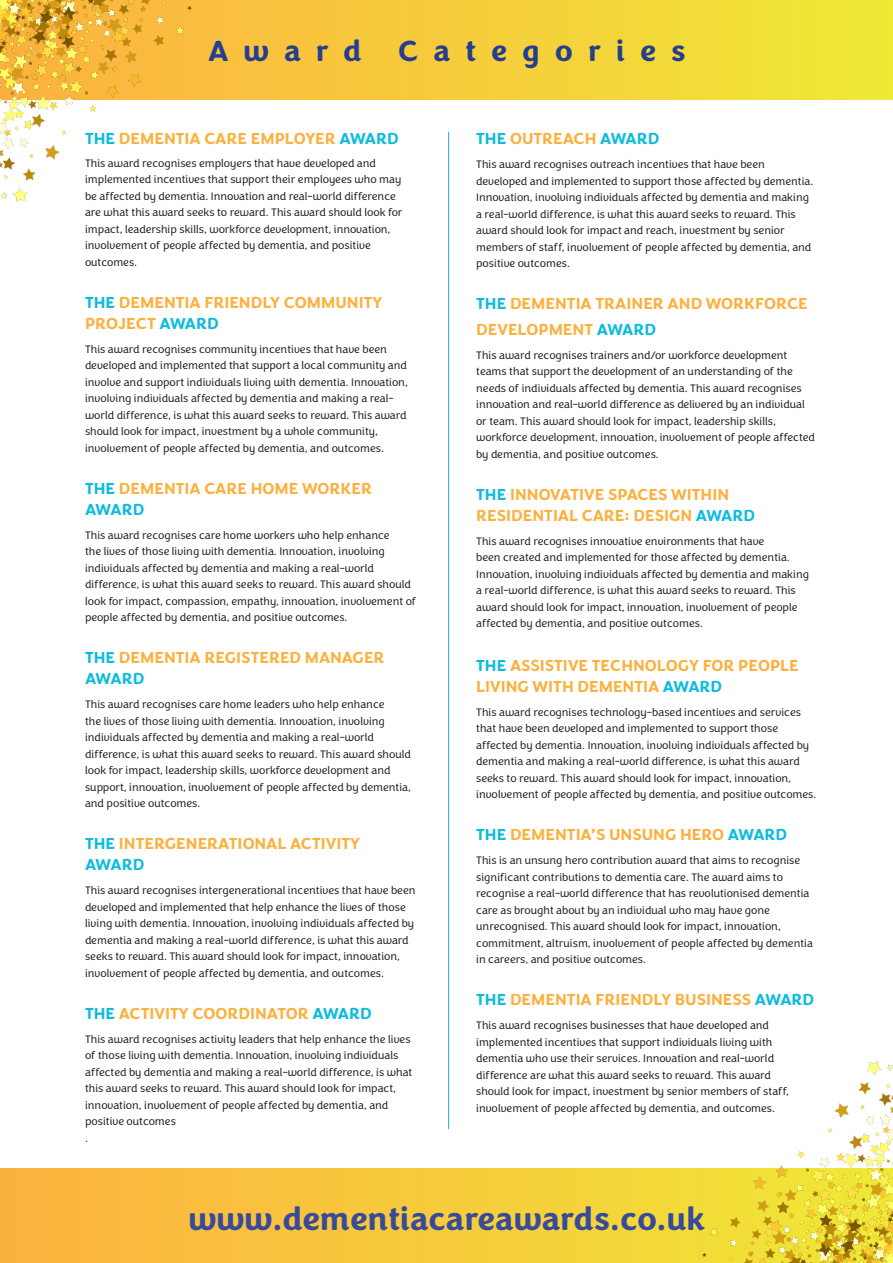
<style>
.page{position:relative;width:893px;height:1263px;background:#fff}
.page>*{position:absolute;margin:0;border:0;box-sizing:border-box;transform-origin:0 0}
.t1{font:700 33px "Congenial";color:#384b9a}
.t2{font:700 30px "Congenial";letter-spacing:.5em;color:#253f8e}
.t3{font:700 16.5px/21px "Congenial";color:#fbb13f}
.t4{font:700 16.5px "Congenial";color:#0dbcdc}
.t5{font:300 11.25px/16.5px "Congenial";color:#231f20}
.s1{color:#0dbcdc}
.s2{color:#fbb13f}
</style>
<div class="page">
<svg style="left:200px;top:0;width:693px;height:100px;background:#f4d23a"></svg>
<svg style="left:1px;top:1169px;width:693px;height:93px;background:#f7c63c"></svg>
<hr style="left:448px;top:132px;width:1px;height:997px;background:#26b6e8">
<img style="left:1px;top:0;width:199px;height:202px">
<img style="left:694px;top:1061px;width:199px;height:202px">
<p class="t2" style="left:208px;top:32px;width:479px">Award Categories</p>
<p class="t3" style="left:85px;top:128px;width:315px"><span class="s1">THE</span> DEMENTIA CARE EMPLOYER <span class="s1">AWARD</span></p>
<p class="t5" style="left:85px;top:155px;width:319px">This award recognises employers that have developed and implemented incentives that support their employees who may be affected by dementia. Innovation and real-world difference are what this award seeks to reward. This award should look for impact, leadership skills, workforce development, innovation, involvement of people affected by dementia, and positive outcomes.</p>
<p class="t3" style="left:85px;top:292px;width:299px"><span class="s1">THE</span> DEMENTIA FRIENDLY COMMUNITY</p>
<p class="t3" style="left:85px;top:313px;width:135px">PROJECT <span class="s1">AWARD</span></p>
<p class="t5" style="left:85px;top:341px;width:324px">This award recognises community incentives that have been developed and implemented that support a local community and involve and support individuals living with dementia. Innovation, involving individuals affected by dementia and making a real&shy;world difference, is what this award seeks to reward. This award should look for impact, investment by a whole community, involvement of people affected by dementia, and outcomes.</p>
<p class="t3" style="left:85px;top:478px;width:289px"><span class="s1">THE</span> DEMENTIA CARE HOME WORKER<br><span class="s1">AWARD</span></p>
<p class="t5" style="left:85px;top:527px;width:333px">This award recognises care home workers who help enhance<br>the lives of those living with dementia. Innovation, involving individuals affected by dementia and making a real-world difference, is what this award seeks to reward. This award should look for impact, compassion, empathy, innovation, involvement of people affected by dementia, and positive outcomes.</p>
<p class="t3" style="left:85px;top:647px;width:301px"><span class="s1">THE</span> DEMENTIA REGISTERED MANAGER<br><span class="s1">AWARD</span></p>
<p class="t5" style="left:85px;top:696px;width:328px">This award recognises care home leaders who help enhance<br>the lives of those living with dementia. Innovation, involving individuals affected by dementia and making a real-world difference, is what this award seeks to reward. This award should look for impact, leadership skills, workforce development and support, innovation, involvement of people affected by dementia, and positive outcomes.</p>
<p class="t3" style="left:85px;top:833px;width:277px"><span class="s1">THE</span> INTERGENERATIONAL ACTIVITY<br><span class="s1">AWARD</span></p>
<p class="t5" style="left:85px;top:882px;width:332px">This award recognises intergenerational incentives that have been developed and implemented that help enhance the lives of those living with dementia. Innovation, involving individuals affected by dementia and making a real-world difference, is what this award seeks to reward. This award should look for impact, innovation, involvement of people affected by dementia, and outcomes.</p>
<p class="t3" style="left:85px;top:1003px;width:288px"><span class="s1">THE</span> ACTIVITY COORDINATOR <span class="s1">AWARD</span></p>
<p class="t5" style="left:85px;top:1031px;width:329px">This award recognises activity leaders that help enhance the lives of those living with dementia. Innovation, involving individuals affected by dementia and making a real-world difference, is what this award seeks to reward. This award should look for impact, innovation, involvement of people affected by dementia, and positive outcomes</p>
<p class="t5" style="left:85px;top:1130px;width:4px">.</p>
<p class="t4" style="left:476px;top:128px;width:185px">THE <span class="s2">OUTREACH</span> AWARD</p>
<p class="t5" style="left:476px;top:156px;width:339px">This award recognises outreach incentives that have been developed and implemented to support those affected by dementia.<br>Innovation, involving individuals affected by dementia and making a real-world difference, is what this award seeks to reward. This award should look for impact and reach, investment by senior members of staff, involvement of people affected by dementia, and positive outcomes.</p>
<p class="t3" style="left:476px;top:291px;width:333px;line-height:25.5px"><span class="s1">THE</span> DEMENTIA TRAINER AND WORKFORCE<br>DEVELOPMENT <span class="s1">AWARD</span></p>
<p class="t5" style="left:476px;top:347px;width:340px">This award recognises trainers and/or workforce development teams that support the development of an understanding of the needs of individuals affected by dementia. This award recognises innovation and real-world difference as delivered by an individual or team. This award should look for impact, leadership skills, workforce development, innovation, involvement of people affected by dementia, and positive outcomes.</p>
<p class="t3" style="left:476px;top:484px;width:255px"><span class="s1">THE</span> INNOVATIVE SPACES WITHIN</p>
<p class="t3" style="left:476px;top:505px;width:280px">RESIDENTIAL CARE: DESIGN <span class="s1">AWARD</span></p>
<p class="t5" style="left:476px;top:533px;width:334px">This award recognises innovative environments that have<br>been created and implemented for those affected by dementia.<br>Innovation, involving individuals affected by dementia and making a real-world difference, is what this award seeks to reward. This award should look for impact, innovation, involvement of people affected by dementia, and positive outcomes.</p>
<p class="t3" style="left:476px;top:655px;width:324px"><span class="s1">THE</span> ASSISTIVE TECHNOLOGY FOR PEOPLE</p>
<p class="t3" style="left:476px;top:676px;width:248px">LIVING WITH DEMENTIA <span class="s1">AWARD</span></p>
<p class="t5" style="left:476px;top:704px;width:342px">This award recognises technology-based incentives and services that have been developed and implemented to support those affected by dementia. Innovation, involving individuals affected by dementia and making a real-world difference, is what this award seeks to reward. This award should look for impact, innovation, involvement of people affected by dementia, and positive outcomes.</p>
<p class="t3" style="left:476px;top:824px;width:313px"><span class="s1">THE</span> DEMENTIA’S UNSUNG HERO <span class="s1">AWARD</span></p>
<p class="t5" style="left:476px;top:852px;width:338px">This is an unsung hero contribution award that aims to recognise significant contributions to dementia care. The award aims to recognise a real-world difference that has revolutionised dementia care as brought about by an individual who may have gone unrecognised. This award should look for impact, innovation, commitment, altruism, involvement of people affected by dementia in careers, and positive outcomes.</p>
<p class="t3" style="left:476px;top:989px;width:340px"><span class="s1">THE</span> DEMENTIA FRIENDLY BUSINESS <span class="s1">AWARD</span></p>
<p class="t5" style="left:476px;top:1017px;width:314px">This award recognises businesses that have developed and implemented incentives that support individuals living with dementia who use their services. Innovation and real-world difference are what this award seeks to reward. This award should look for impact, investment by senior members of staff, involvement of people affected by dementia, and outcomes.</p>
<p class="t1" style="left:188px;top:1198px;width:518px">www.dementiacareawards.co.uk</p>
</div>
